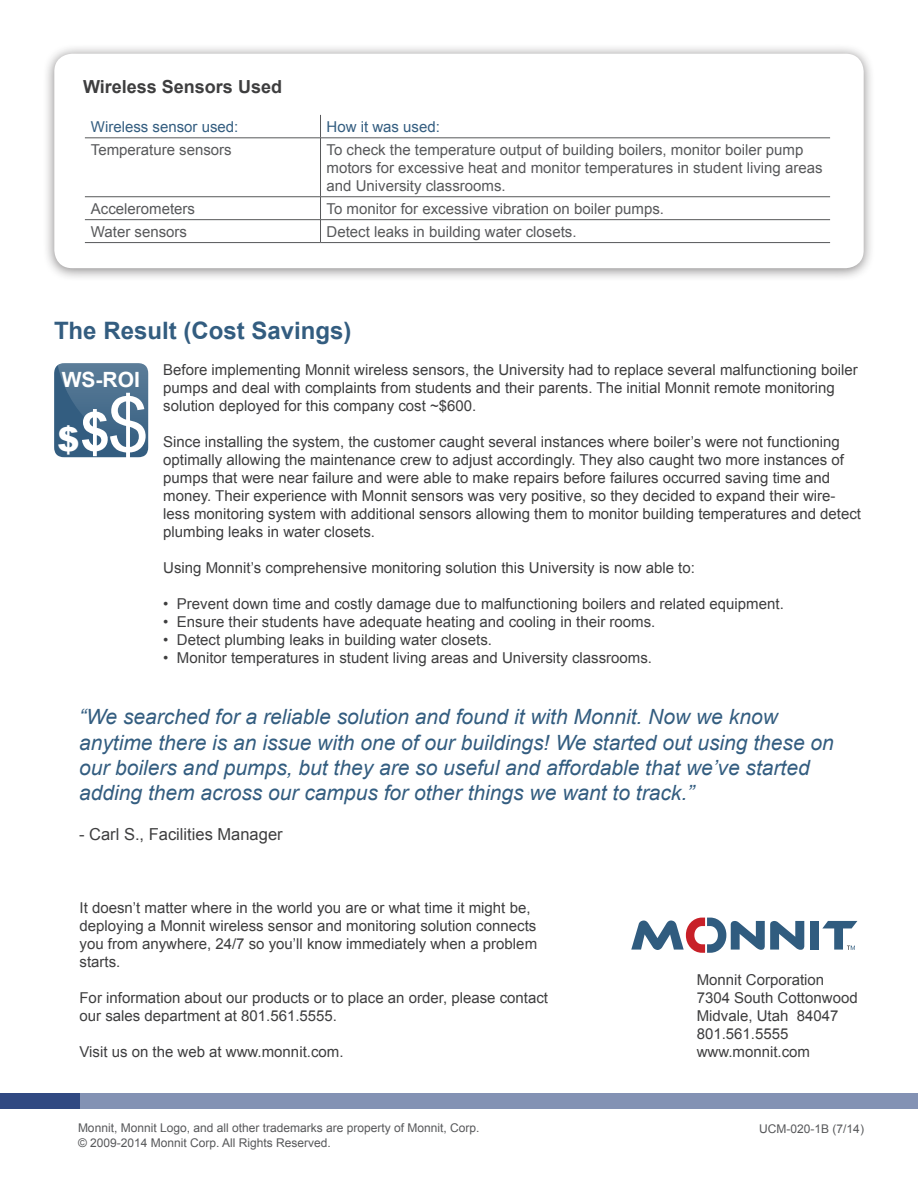
<style>
.page{position:relative;width:918px;height:1188px;background:#fff}
.page>*{position:absolute;margin:0;border:0;box-sizing:border-box;transform-origin:0 0}
.t1{font:900 33px "Arial";color:#fff}
.t2{font:700 24px "Arial";color:#335d80}
.t3{font:italic 21px/25.2px "Arial";color:#335d80}
.t4{font:700 21px "Arial";color:#fff}
.t5{font:700 18px "Arial";color:#3e3e3f}
.t6{font:16.5px "Arial";color:#3e3e3f}
.t7{font:15px/18px "Arial";color:#3e3e3f}
.t8{font:15px/18px "Arial";color:#57585a}
.t9{font:15px "Arial";color:#335d80}
.t10{font:12px "Arial";color:#57585a}
.s1{font-weight:700;font-size:54px}
.s2{font-weight:400;font-size:75px}
</style>
<div class="page">
<div style="left:810px;top:921px;width:8px;height:29px;background:#305c7f"></div>
<svg style="left:822px;top:921px;width:35px;height:29px"></svg>
<svg style="left:631px;top:917px;width:173px;height:36px"></svg>
<div style="left:0;top:1093px;width:918px;height:15px;background:#8392b4"></div>
<div style="left:0;top:1093px;width:79px;height:15px;background:#304982"></div>
<div style="left:43px;top:44px;width:833px;height:237px;background:#231f20;opacity:.55"></div>
<div style="left:54px;top:54px;width:810px;height:214px;background:#fff;border-radius:18px"></div>
<svg style="left:54px;top:363px;width:94px;height:94px;background:#456b8b"></svg>
<svg style="left:320px;top:115px;width:1px;height:23px"></svg>
<hr style="left:85px;top:138px;width:236px;height:1px;background:#57585a">
<hr style="left:321px;top:138px;width:509px;height:1px;background:#57585a">
<hr style="left:320px;top:138px;width:1px;height:59px;background:#57585a">
<hr style="left:85px;top:196px;width:236px;height:1px;background:#57585a">
<hr style="left:321px;top:196px;width:509px;height:1px;background:#57585a">
<hr style="left:85px;top:219px;width:236px;height:1px;background:#57585a">
<hr style="left:321px;top:219px;width:509px;height:1px;background:#57585a">
<svg style="left:320px;top:197px;width:1px;height:45px"></svg>
<hr style="left:85px;top:242px;width:236px;height:1px;background:#57585a">
<hr style="left:321px;top:242px;width:509px;height:1px;background:#57585a">
<p class="t5" style="left:83px;top:75px;width:200px">Wireless Sensors Used</p>
<p class="t9" style="left:91px;top:117px;width:149px">Wireless sensor used:</p>
<p class="t9" style="left:327px;top:117px;width:115px">How it was used:</p>
<p class="t8" style="left:91px;top:141px;width:142px">Temperature sensors</p>
<p class="t8" style="left:327px;top:141px;width:498px">To check the temperature output of building boilers, monitor boiler pump motors for excessive heat and monitor temperatures in student living areas</p>
<p class="t8" style="left:327px;top:177px;width:181px">and University classrooms.</p>
<p class="t8" style="left:91px;top:200px;width:106px">Accelerometers</p>
<p class="t8" style="left:327px;top:200px;width:339px">To monitor for excessive vibration on boiler pumps.</p>
<p class="t8" style="left:91px;top:222px;width:98px">Water sensors</p>
<p class="t8" style="left:327px;top:222px;width:252px">Detect leaks in building water closets.</p>
<p class="t2" style="left:54px;top:314px;width:299px">The Result (Cost Savings)</p>
<p class="t7" style="left:163px;top:361px;width:696px">Before implementing Monnit wireless sensors, the University had to replace several malfunctioning boiler pumps and deal with complaints from students and their parents. The initial Monnit remote monitoring solution deployed for this company cost ~$600.</p>
<p class="t7" style="left:163px;top:433px;width:699px">Since installing the system, the customer caught several instances where boiler’s were not functioning optimally allowing the maintenance crew to adjust accordingly. They also caught two more instances of pumps that were near failure and were able to make repairs before failures occurred saving time and money. Their experience with Monnit sensors was very positive, so they decided to expand their wire&shy;less monitoring system with additional sensors allowing them to monitor building temperatures and detect plumbing leaks in water closets.</p>
<p class="t7" style="left:163px;top:559px;width:533px">Using Monnit’s comprehensive monitoring solution this University is now able to:</p>
<p class="t7" style="left:163px;top:595px;width:622px">• Prevent down time and costly damage due to malfunctioning boilers and related equipment.</p>
<p class="t7" style="left:163px;top:613px;width:494px">• Ensure their students have adequate heating and cooling in their rooms.</p>
<p class="t7" style="left:163px;top:631px;width:330px">• Detect plumbing leaks in building water closets.</p>
<p class="t7" style="left:163px;top:649px;width:490px">• Monitor temperatures in student living areas and University classrooms.</p>
<p class="t4" style="left:62px;top:365px;width:80px">WS-ROI</p>
<p class="t1" style="left:58px;top:415px;width:93px">$<span class="s1">$</span><span class="s2">$</span></p>
<p class="t3" style="left:79px;top:705px;width:756px">“We searched for a reliable solution and found it with Monnit. Now we know anytime there is an issue with one of our buildings! We started out using these on our boilers and pumps, but they are so useful and affordable that we’ve started adding them across our campus for other things we want to track.”</p>
<p class="t6" style="left:79px;top:823px;width:205px">- Carl S., Facilities Manager</p>
<p class="t7" style="left:80px;top:899px;width:459px">It doesn’t matter where in the world you are or what time it might be, deploying a Monnit wireless sensor and monitoring solution connects you from anywhere, 24/7 so you’ll know immediately when a problem starts.</p>
<p class="t7" style="left:80px;top:989px;width:470px">For information about our products or to place an order, please contact our sales department at 801.561.5555.</p>
<p class="t7" style="left:80px;top:1043px;width:266px">Visit us on the web at www.monnit.com.</p>
<p class="t10" style="left:78px;top:1120px;width:403px">Monnit, Monnit Logo, and all other trademarks are property of Monnit, Corp.</p>
<p class="t10" style="left:78px;top:1135px;width:254px">© 2009-2014 Monnit Corp. All Rights Reserved.</p>
<p class="t7" style="left:697px;top:971px;width:129px">Monnit Corporation</p>
<p class="t7" style="left:697px;top:989px;width:162px">7304 South Cottonwood</p>
<p class="t7" style="left:697px;top:1007px;width:143px">Midvale, Utah 84047</p>
<p class="t7" style="left:697px;top:1025px;width:93px">801.561.5555</p>
<p class="t7" style="left:697px;top:1043px;width:115px">www.monnit.com</p>
<p class="t10" style="left:759px;top:1121px;width:106px">UCM-020-1B (7/14)</p>
</div>
